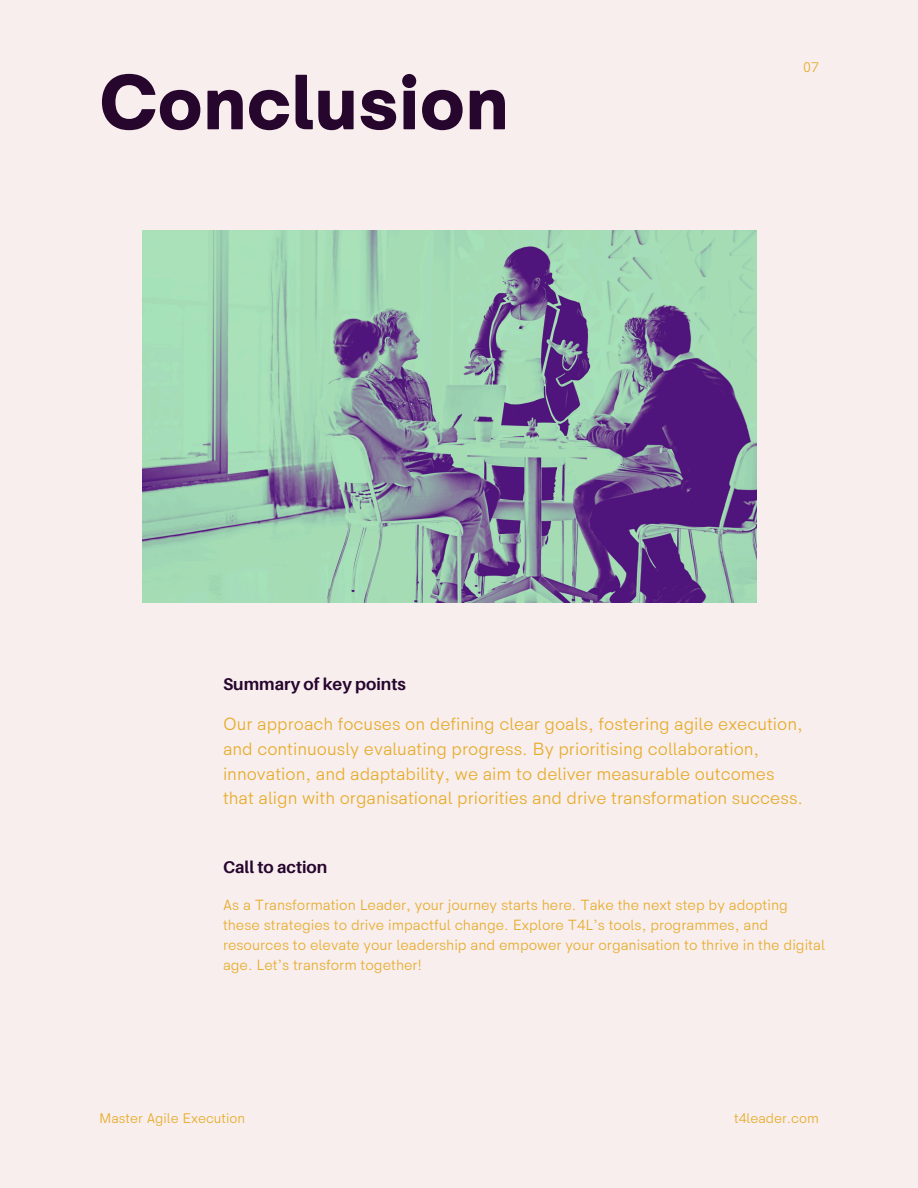
<style>
.page{position:relative;width:918px;height:1188px;background:#f8eeee}
.page>*{position:absolute;margin:0;border:0;box-sizing:border-box;transform-origin:0 0}
.t1{font:900 79.05px "HK Sentiments";color:#27062e}
.t2{font:17.85px/24.9px "HK Sentiments";color:#e7ac2a}
.t3{font:700 16.95px "Aileron";color:#27062e}
.t4{font:14.85px/20.2px "HK Sentiments";color:#e7ac2a}
.t5{font:14.1px "HK Sentiments";color:#e7ac2a}
</style>
<div class="page">
<img style="left:143px;top:230px;width:614px;height:372px">
<h1 class="t1" style="left:99px;top:58px;width:412px">Conclusion</h1>
<p class="t3" style="left:223px;top:674px;width:184px">Summary of key points</p>
<h2 class="t5" style="left:803px;top:59px;width:17px">07</h2>
<p class="t2" style="left:223px;top:712px;width:582px">Our approach focuses on defining clear goals, fostering agile execution, and continuously evaluating progress. By prioritising collaboration, innovation, and adaptability, we aim to deliver measurable outcomes that align with organisational priorities and drive transformation success.</p>
<h3 class="t3" style="left:223px;top:857px;width:106px">Call to action</h3>
<h2 class="t4" style="left:223px;top:895px;width:604px">As a Transformation Leader, your journey starts here. Take the next step by adopting these strategies to drive impactful change. Explore T4L’s tools, programmes, and resources to elevate your leadership and empower your organisation to thrive in the digital age. Let’s transform together!</h2>
<p class="t5" style="left:99px;top:1111px;width:148px">Master Agile Execution</p>
<p class="t5" style="left:734px;top:1111px;width:86px">t4leader.com</p>
</div>
